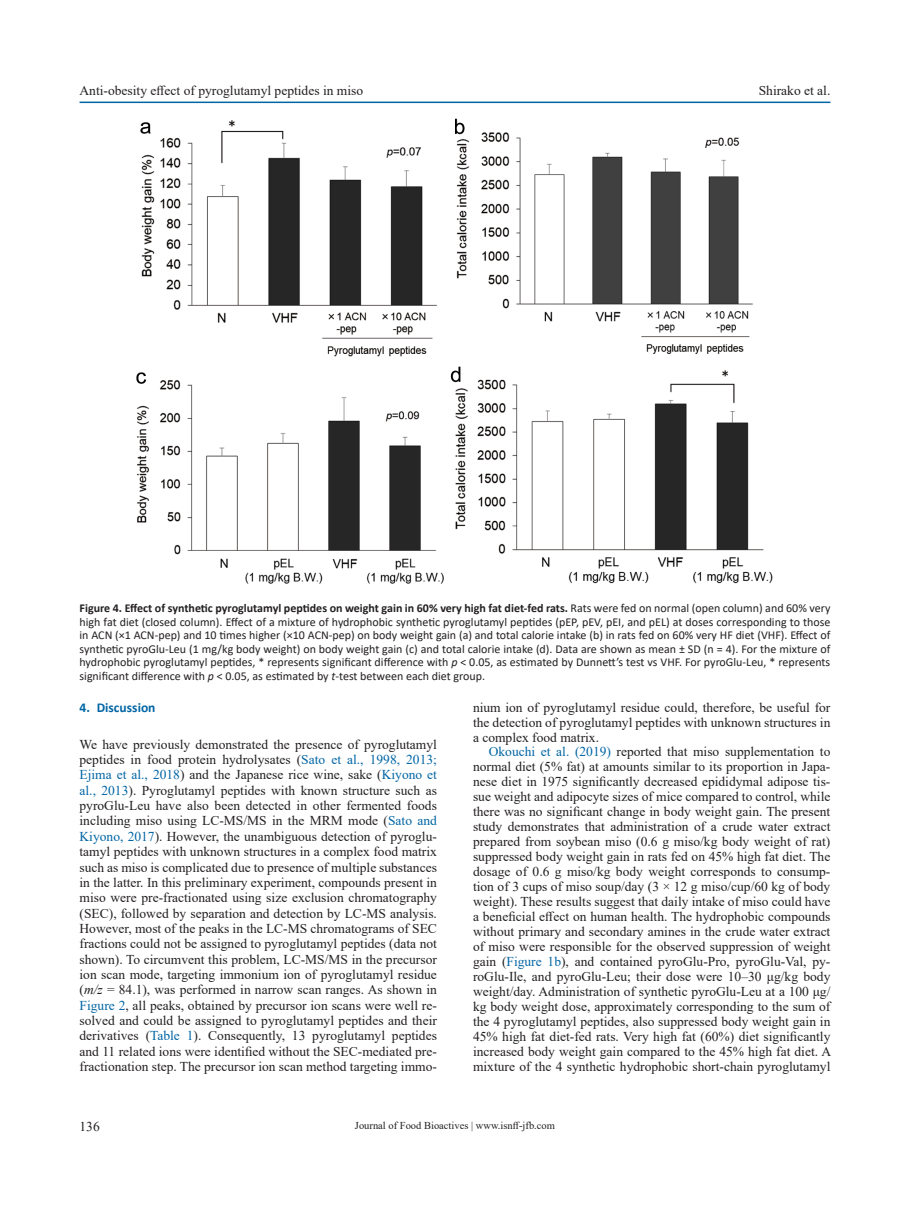
<style>
.page{position:relative;width:919px;height:1217px;background:#fff}
.page>*{position:absolute;margin:0;border:0;box-sizing:border-box;transform-origin:0 0}
.t1{font:13.5px/15px "Times New Roman";color:#231f20;text-align:justify}
.t2{font:700 13.5px "Calibri";color:#0065a4}
.t3{font:12px/13.5px "Calibri";color:#231f20;text-align:justify}
.t4{font:10.5px "Times New Roman";color:#231f20}
.s1{font-weight:700}
.s2{font-style:italic}
.s3{color:#0065a4}
</style>
<div class="page">
<hr style="left:80px;top:101px;width:750px;height:2px;background:#0065a4">
<img style="left:136px;top:118px;width:637px;height:466px">
<p class="t1" style="left:80px;top:82px;width:285px">Anti-obesity effect of pyroglutamyl peptides in miso</p>
<p class="t1" style="left:758px;top:82px;width:73px">Shirako et al.</p>
<p class="t3" style="left:80px;top:601px;width:752px"><span class="s1">Figure 4. Effect of synthetic pyroglutamyl peptides on weight gain in 60% very high fat diet-fed rats.</span> Rats were fed on normal (open column) and 60% very high fat diet (closed column). Effect of a mixture of hydrophobic synthetic pyroglutamyl peptides (pEP, pEV, pEI, and pEL) at doses corresponding to those in ACN (×1 ACN-pep) and 10 times higher (×10 ACN-pep) on body weight gain (a) and total calorie intake (b) in rats fed on 60% very HF diet (VHF). Effect of synthetic pyroGlu-Leu (1 mg/kg body weight) on body weight gain (c) and total calorie intake (d). Data are shown as mean ± SD (n = 4). For the mixture of hydrophobic pyroglutamyl peptides, * represents significant difference with <span class="s2">p</span> &lt; 0.05, as estimated by Dunnett’s test vs VHF. For pyroGlu-Leu, * represents significant difference with <span class="s2">p</span> &lt; 0.05, as estimated by <span class="s2">t</span>-test between each diet group.</p>
<p class="t2" style="left:80px;top:698px;width:77px">4. Discussion</p>
<p class="t1" style="left:80px;top:736px;width:359px">We have previously demonstrated the presence of pyroglutamyl peptides in food protein hydrolysates (<span class="s3">Sato et al., 1998, 2013; Ejima et al., 2018</span>) and the Japanese rice wine, sake (<span class="s3">Kiyono et al., 2013</span>). Pyroglutamyl peptides with known structure such as pyroGlu-Leu have also been detected in other fermented foods including miso using LC-MS/MS in the MRM mode (<span class="s3">Sato and Kiyono, 2017</span>). However, the unambiguous detection of pyroglu&shy;tamyl peptides with unknown structures in a complex food matrix such as miso is complicated due to presence of multiple substances in the latter. In this preliminary experiment, compounds present in miso were pre-fractionated using size exclusion chromatography (SEC), followed by separation and detection by LC-MS analysis.<br>However, most of the peaks in the LC-MS chromatograms of SEC fractions could not be assigned to pyroglutamyl peptides (data not shown). To circumvent this problem, LC-MS/MS in the precursor ion scan mode, targeting immonium ion of pyroglutamyl residue (<span class="s2">m/z</span> = 84.1), was performed in narrow scan ranges. As shown in <span class="s3">Figure 2</span>, all peaks, obtained by precursor ion scans were well re&shy;solved and could be assigned to pyroglutamyl peptides and their derivatives (<span class="s3">Table 1</span>). Consequently, 13 pyroglutamyl peptides and 11 related ions were identified without the SEC-mediated pre&shy;fractionation step. The precursor ion scan method targeting immo-</p>
<p class="t1" style="left:473px;top:699px;width:359px">nium ion of pyroglutamyl residue could, therefore, be useful for the detection of pyroglutamyl peptides with unknown structures in a complex food matrix.</p>
<p class="t1" style="left:473px;top:743px;width:359px;text-indent:16px"><span class="s3">Okouchi et al. (2019)</span> reported that miso supplementation to normal diet (5% fat) at amounts similar to its proportion in Japa&shy;nese diet in 1975 significantly decreased epididymal adipose tis&shy;sue weight and adipocyte sizes of mice compared to control, while there was no significant change in body weight gain. The present study demonstrates that administration of a crude water extract prepared from soybean miso (0.6 g miso/kg body weight of rat) suppressed body weight gain in rats fed on 45% high fat diet. The dosage of 0.6 g miso/kg body weight corresponds to consump&shy;tion of 3 cups of miso soup/day (3 × 12 g miso/cup/60 kg of body weight). These results suggest that daily intake of miso could have a beneficial effect on human health. The hydrophobic compounds without primary and secondary amines in the crude water extract of miso were responsible for the observed suppression of weight gain (<span class="s3">Figure 1b</span>), and contained pyroGlu-Pro, pyroGlu-Val, py&shy;roGlu-Ile, and pyroGlu-Leu; their dose were 10–30 μg/kg body weight/day. Administration of synthetic pyroGlu-Leu at a 100 μg/ kg body weight dose, approximately corresponding to the sum of the 4 pyroglutamyl peptides, also suppressed body weight gain in 45% high fat diet-fed rats. Very high fat (60%) diet significantly increased body weight gain compared to the 45% high fat diet. A mixture of the 4 synthetic hydrophobic short-chain pyroglutamyl</p>
<p class="t1" style="left:80px;top:1118px;width:22px">136</p>
<p class="t4" style="left:355px;top:1117px;width:201px">Journal of Food Bioactives | www.isnff-jfb.com</p>
</div>
